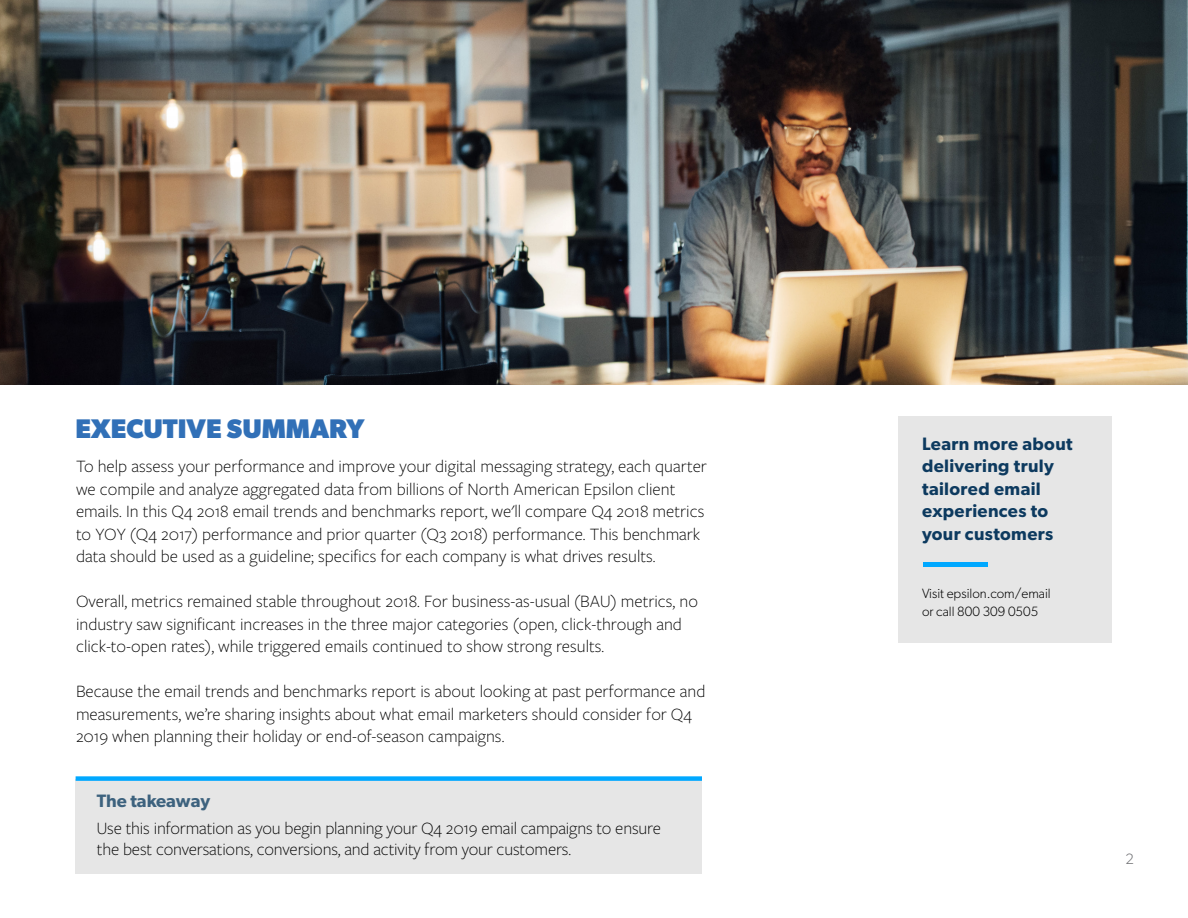
<style>
.page{position:relative;width:1188px;height:918px;background:#fff}
.page>*{position:absolute;margin:0;border:0;box-sizing:border-box;transform-origin:0 0}
.t1{font:700 27px "Gibson";color:#3170b7}
.t2{font:300 18px/22.5px "Freight Sans Pro";color:#000}
.t3{font:600 18px/22.5px "Gibson";letter-spacing:.02em;color:#0d3a5f}
.t4{font:600 18px "Gibson";color:#3d627e}
.t5{font:300 15px "Gibson";color:#6d6e71}
.t6{font:300 13.5px/18px "Gibson";color:#000}
</style>
<div class="page">
<img style="left:0;top:0;width:1188px;height:384px">
<div style="left:898px;top:416px;width:214px;height:227px;background:#e6e6e6"></div>
<hr style="left:924px;top:563px;width:64px;height:4px;background:#00a8ff">
<div style="left:76px;top:779px;width:626px;height:95px;background:#e6e6e6"></div>
<div style="left:76px;top:776px;width:626px;height:5px;background:#00a8ff"></div>
<h1 class="t1" style="left:76px;top:412px;width:290px">EXECUTIVE SUMMARY</h1>
<p class="t2" style="left:76px;top:454px;width:632px">To help assess your performance and improve your digital messaging strategy, each quarter we compile and analyze aggregated data from billions of North American Epsilon client emails. In this Q4 2018 email trends and benchmarks report, we'll compare Q4 2018 metrics to YOY (Q4 2017) performance and prior quarter (Q3 2018) performance. This benchmark data should be used as a guideline; specifics for each company is what drives results.</p>
<p class="t2" style="left:76px;top:589px;width:623px">Overall, metrics remained stable throughout 2018. For business-as-usual (BAU) metrics, no industry saw significant increases in the three major categories (open, click-through and click-to-open rates), while triggered emails continued to show strong results.</p>
<p class="t2" style="left:76px;top:679px;width:631px">Because the email trends and benchmarks report is about looking at past performance and measurements, we’re sharing insights about what email marketers should consider for Q4<br>2019 when planning their holiday or end-of-season campaigns.</p>
<p class="t4" style="left:97px;top:790px;width:115px">The takeaway</p>
<p class="t2" style="left:97px;top:817px;width:566px;line-height:21px">Use this information as you begin planning your Q4 2019 email campaigns to ensure the best conversations, conversions, and activity from your customers.</p>
<p class="t3" style="left:922px;top:432px;width:152px">Learn more about delivering truly tailored email experiences to your customers</p>
<p class="t6" style="left:922px;top:584px;width:130px">Visit epsilon.com/email or call 800 309 0505</p>
<p class="t5" style="left:1126px;top:850px;width:10px">2</p>
</div>
